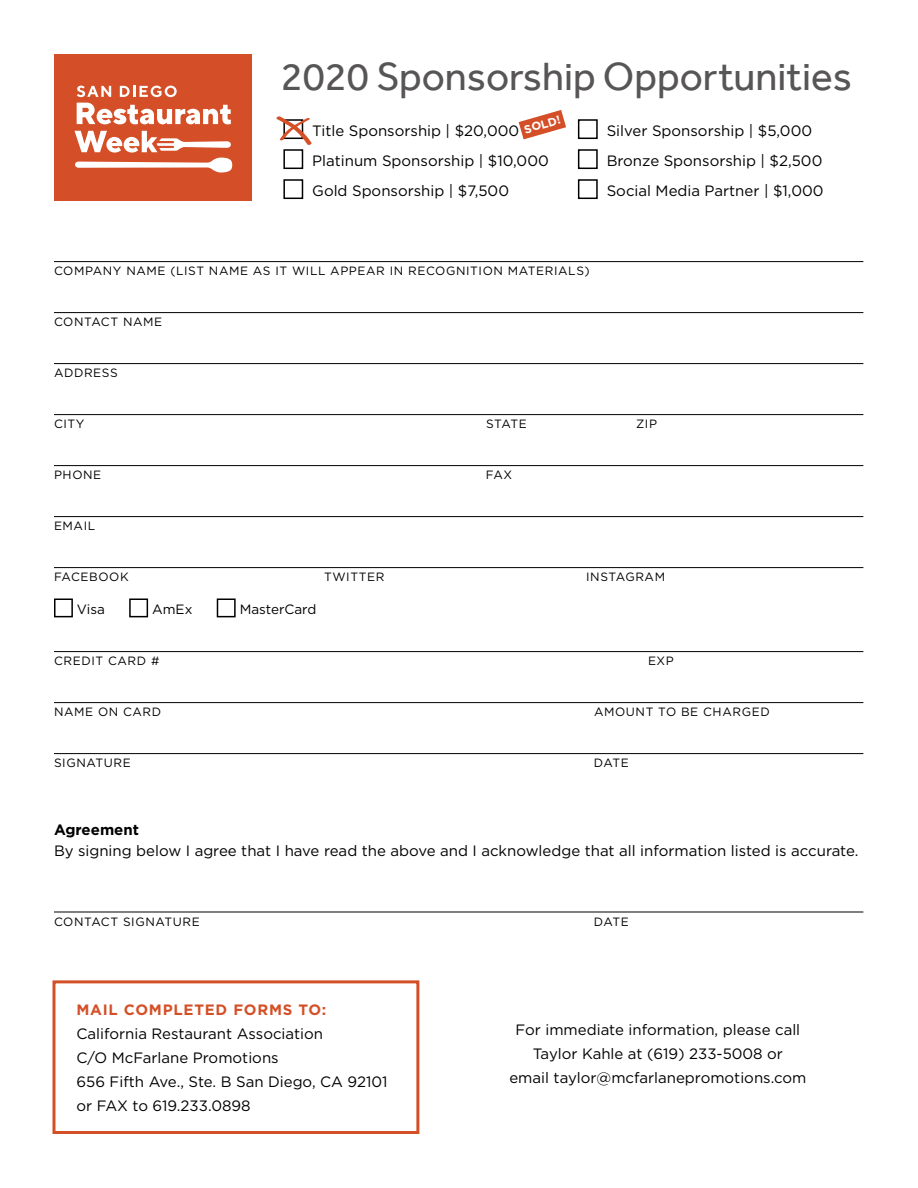
<style>
.page{position:relative;width:918px;height:1188px;background:#fff}
.page>*{position:absolute;margin:0;border:0;box-sizing:border-box;transform-origin:0 0}
.t1{font:40.5px "Effra";color:#575555}
.t2{font:15px/24px "Gotham";color:#000}
.t3{font:700 15px "Gotham";letter-spacing:.05em;color:#d35027}
.t4{font:700 15px "Gotham";color:#000}
.t5{font:13.5px "Gotham";color:#000}
.t6{font:12px "Gotham";letter-spacing:.05em;color:#000}
.t7{font:700 11.55px "Gotham";color:#fff}
</style>
<div class="page">
<div style="left:54px;top:54px;width:198px;height:147px;background:#d44f27"></div>
<div style="left:283px;top:149px;width:20px;height:20px;border:2px solid #000"></div>
<div style="left:283px;top:179px;width:20px;height:20px;border:2px solid #000"></div>
<div style="left:578px;top:119px;width:20px;height:20px;border:2px solid #000"></div>
<div style="left:578px;top:149px;width:20px;height:20px;border:2px solid #000"></div>
<div style="left:578px;top:179px;width:20px;height:20px;border:2px solid #000"></div>
<hr style="left:54px;top:261px;width:809px;height:1px;background:#000">
<hr style="left:54px;top:312px;width:809px;height:1px;background:#000">
<hr style="left:54px;top:363px;width:809px;height:1px;background:#000">
<hr style="left:54px;top:414px;width:809px;height:1px;background:#000">
<hr style="left:54px;top:465px;width:809px;height:1px;background:#000">
<hr style="left:54px;top:516px;width:809px;height:1px;background:#000">
<hr style="left:54px;top:567px;width:809px;height:1px;background:#000">
<hr style="left:54px;top:651px;width:809px;height:1px;background:#000">
<hr style="left:54px;top:702px;width:809px;height:1px;background:#000">
<hr style="left:54px;top:753px;width:809px;height:1px;background:#000">
<div style="left:54px;top:598px;width:19px;height:19px;border:2px solid #000"></div>
<div style="left:129px;top:598px;width:19px;height:19px;border:2px solid #000"></div>
<div style="left:217px;top:598px;width:19px;height:19px;border:2px solid #000"></div>
<hr style="left:54px;top:912px;width:809px;height:1px;background:#000">
<svg style="left:77px;top:86px;width:34px;height:11px"></svg>
<svg style="left:120px;top:86px;width:57px;height:11px"></svg>
<svg style="left:77px;top:103px;width:154px;height:21px"></svg>
<svg style="left:75px;top:131px;width:157px;height:41px"></svg>
<div style="left:52px;top:980px;width:367px;height:154px;border:3px solid #d35027"></div>
<svg style="left:518px;top:110px;width:68px;height:43px"></svg>
<svg style="left:276px;top:116px;width:36px;height:29px"></svg>
<h1 class="t1" style="left:281px;top:52px;width:573px">2020 Sponsorship Opportunities</h1>
<p class="t2" style="left:312px;top:115px;width:238px;line-height:30px">Title Sponsorship | $20,000<br>Platinum Sponsorship | $10,000<br>Gold Sponsorship | $7,500</p>
<p class="t2" style="left:607px;top:115px;width:218px;line-height:30px">Silver Sponsorship | $5,000<br>Bronze Sponsorship | $2,500<br>Social Media Partner | $1,000</p>
<p class="t7" style="left:522px;top:122px;width:39px;rotate:-16deg">SOLD!</p>
<p class="t6" style="left:54px;top:263px;width:537px">COMPANY NAME (LIST NAME AS IT WILL APPEAR IN RECOGNITION MATERIALS)</p>
<p class="t6" style="left:54px;top:314px;width:110px">CONTACT NAME</p>
<p class="t6" style="left:54px;top:365px;width:65px">ADDRESS</p>
<p class="t6" style="left:54px;top:416px;width:32px">CITY</p>
<p class="t6" style="left:486px;top:416px;width:42px">STATE</p>
<p class="t6" style="left:636px;top:416px;width:23px">ZIP</p>
<p class="t6" style="left:54px;top:467px;width:49px">PHONE</p>
<p class="t6" style="left:486px;top:467px;width:28px">FAX</p>
<p class="t6" style="left:54px;top:518px;width:43px">EMAIL</p>
<p class="t6" style="left:54px;top:569px;width:76px">FACEBOOK</p>
<p class="t6" style="left:324px;top:569px;width:62px">TWITTER</p>
<p class="t6" style="left:586px;top:569px;width:80px">INSTAGRAM</p>
<p class="t5" style="left:77px;top:601px;width:29px">Visa</p>
<p class="t5" style="left:152px;top:601px;width:42px">AmEx</p>
<p class="t5" style="left:240px;top:601px;width:78px">MasterCard</p>
<p class="t6" style="left:54px;top:653px;width:107px">CREDIT CARD #</p>
<p class="t6" style="left:648px;top:653px;width:27px">EXP</p>
<p class="t6" style="left:54px;top:704px;width:109px">NAME ON CARD</p>
<p class="t6" style="left:594px;top:704px;width:177px">AMOUNT TO BE CHARGED</p>
<p class="t6" style="left:54px;top:755px;width:78px">SIGNATURE</p>
<p class="t6" style="left:594px;top:755px;width:36px">DATE</p>
<p class="t4" style="left:54px;top:820px;width:87px">Agreement</p>
<p class="t2" style="left:54px;top:839px;width:806px">By signing below I agree that I have read the above and I acknowledge that all information listed is accurate.</p>
<p class="t6" style="left:54px;top:914px;width:147px">CONTACT SIGNATURE</p>
<p class="t6" style="left:594px;top:914px;width:36px">DATE</p>
<p class="t3" style="left:76px;top:1000px;width:251px">MAIL COMPLETED FORMS TO:</p>
<p class="t2" style="left:76px;top:1022px;width:313px">California Restaurant Association<br>C/O McFarlane Promotions<br>656 Fifth Ave., Ste. B San Diego, CA 92101 or FAX to 619.233.0898</p>
<p class="t2" style="left:509px;top:1018px;width:298px;text-align:center">For immediate information, please call<br>Taylor Kahle at (619) 233-5008 or<br>email taylor@mcfarlanepromotions.com</p>
</div>
